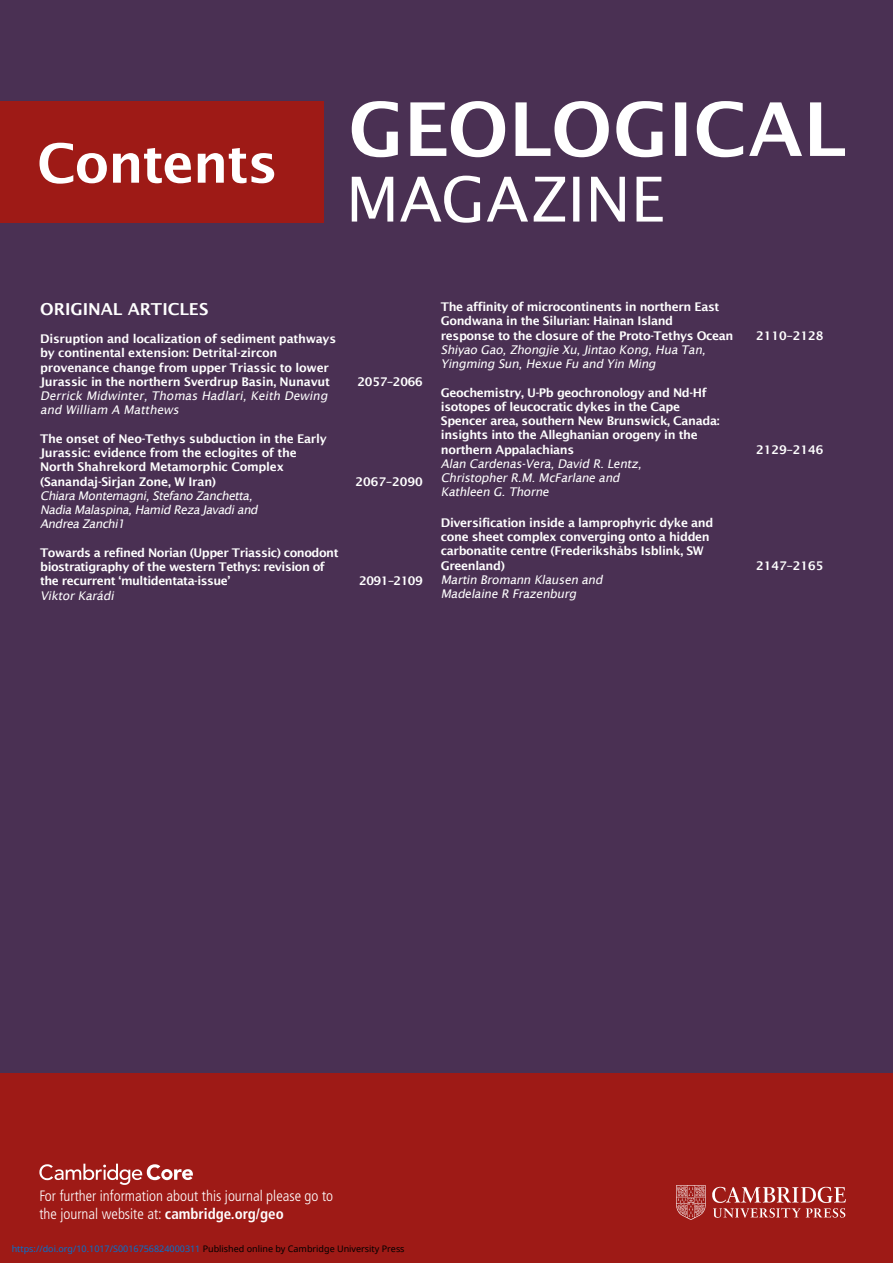
<style>
.page{position:relative;width:893px;height:1263px;background:#fff}
.page>*{position:absolute;margin:0;border:0;box-sizing:border-box;transform-origin:0 0}
.t1{font:600 54px "Lucida Sans";color:#fff}
.t2{font:600 16.5px "Lucida Sans";color:#fff}
.t3{font:300 condensed 15px/18px "Frutiger LT Std";color:#fff}
.t4{font:600 12px/14.2px "Lucida Sans";letter-spacing:-.03em;color:#fff}
.t5{font:italic 12px/14.2px "Lucida Sans";color:#fff}
.t6{font:600 12px "Lucida Sans";color:#fff}
.t7{font:9px "Noto Sans";color:#0172cf}
.s1{font-weight:700}
.s2{color:#000}
</style>
<div class="page">
<div style="left:0;top:0;width:893px;height:1073px;background:#4a3053"></div>
<div style="left:0;top:1073px;width:893px;height:190px;background:#9e1a16"></div>
<svg style="left:39px;top:1164px;width:154px;height:21px"></svg>
<div style="left:0;top:101px;width:323px;height:122px;background:#9e1a16"></div>
<svg style="left:352px;top:176px;width:311px;height:47px"></svg>
<svg style="left:352px;top:101px;width:493px;height:56px"></svg>
<hr style="left:892px;top:0;width:1px;height:1263px;background:#9e1a16">
<img style="left:677px;top:1185px;width:168px;height:34px">
<h1 class="t1" style="left:37px;top:133px;width:242px">Contents</h1>
<h2 class="t2" style="left:40px;top:299px;width:170px">Original ArticleS</h2>
<p class="t4" style="left:40px;top:332px;width:297px">Disruption and localization of sediment pathways by continental extension: Detrital-zircon provenance change from upper Triassic to lower Jurassic in the northern Sverdrup Basin, N unavut</p>
<p class="t5" style="left:40px;top:389px;width:291px">Derrick Midwinter, Thomas Hadlari, Keith Dewing and William A Matthews</p>
<p class="t4" style="left:40px;top:431px;width:288px">The onset of Neo-Tethys subduction in the Early Jurassic: evidence from the eclogites of the North Shahrekord Metamorphic Complex (Sanandaj-Sirjan Zone, W I ran)</p>
<p class="t5" style="left:40px;top:488px;width:222px">Chiara Montemagni,Stefano Zanchetta,<br>Nadia Malaspina,Hamid Reza Javadiand<br>Andrea Zanchi1</p>
<p class="t4" style="left:40px;top:545px;width:300px">Towards a refined Norian (Upper Triassic) conodont biostratigraphy of the western Tethys: revision of the recurrent ‘multidentata-issue’</p>
<p class="t5" style="left:40px;top:588px;width:78px">Viktor Karádi</p>
<p class="t4" style="left:358px;top:374px;width:67px">2057–2066</p>
<p class="t6" style="left:356px;top:474px;width:69px">2067–2090</p>
<p class="t4" style="left:359px;top:574px;width:65px">2091–2109</p>
<p class="t4" style="left:441px;top:300px;width:294px">The affinity of microcontinents in northern East<br>Gondwana in the Silurian: Hainan I sland<br>response to the closure of the Proto-Tethys Ocean</p>
<p class="t5" style="left:441px;top:342px;width:269px">Shiyao Gao, Zhongj ie Xu, J intao Kong, Hua Tan,<br>Yingming Sun, Hexue Fu and Yin Ming</p>
<p class="t4" style="left:441px;top:385px;width:280px">Geochemistry, U-Pb geochronology and Nd-Hf isotopes of leucocratic dykes in the Cape Spencer area, southern New Brunswick, Canada: insights into the Alleghanian orogeny in the northern Appalachians</p>
<p class="t5" style="left:441px;top:456px;width:205px">Alan Cardenas-Vera, David R. Lentz,<br>Christopher R.M. McFarlane and<br>Kathleen G. Thorne</p>
<p class="t4" style="left:441px;top:515px;width:274px">Diversification inside a lamprophyric dyke and cone sheet complex converging onto a hidden carbonatite centre (Frederikshåbs I sblink, SW Greenland)</p>
<p class="t5" style="left:441px;top:572px;width:166px">Martin Bromann Klausen and<br>Madelaine R Frazenburg</p>
<p class="t6" style="left:756px;top:328px;width:69px">2110–2128</p>
<p class="t6" style="left:756px;top:442px;width:69px">2129–2146</p>
<p class="t6" style="left:756px;top:558px;width:69px">2147–2165</p>
<p class="t3" style="left:39px;top:1187px;width:295px">For further information about this journal please go to the journal website at: <span class="s1">cambridge.org/geo</span></p>
<p class="t7" style="left:12px;top:1243px;width:394px">https://doi.org/10.1017/S0016756824000311 <span class="s2">Published online by Cambridge University Press</span></p>
</div>
